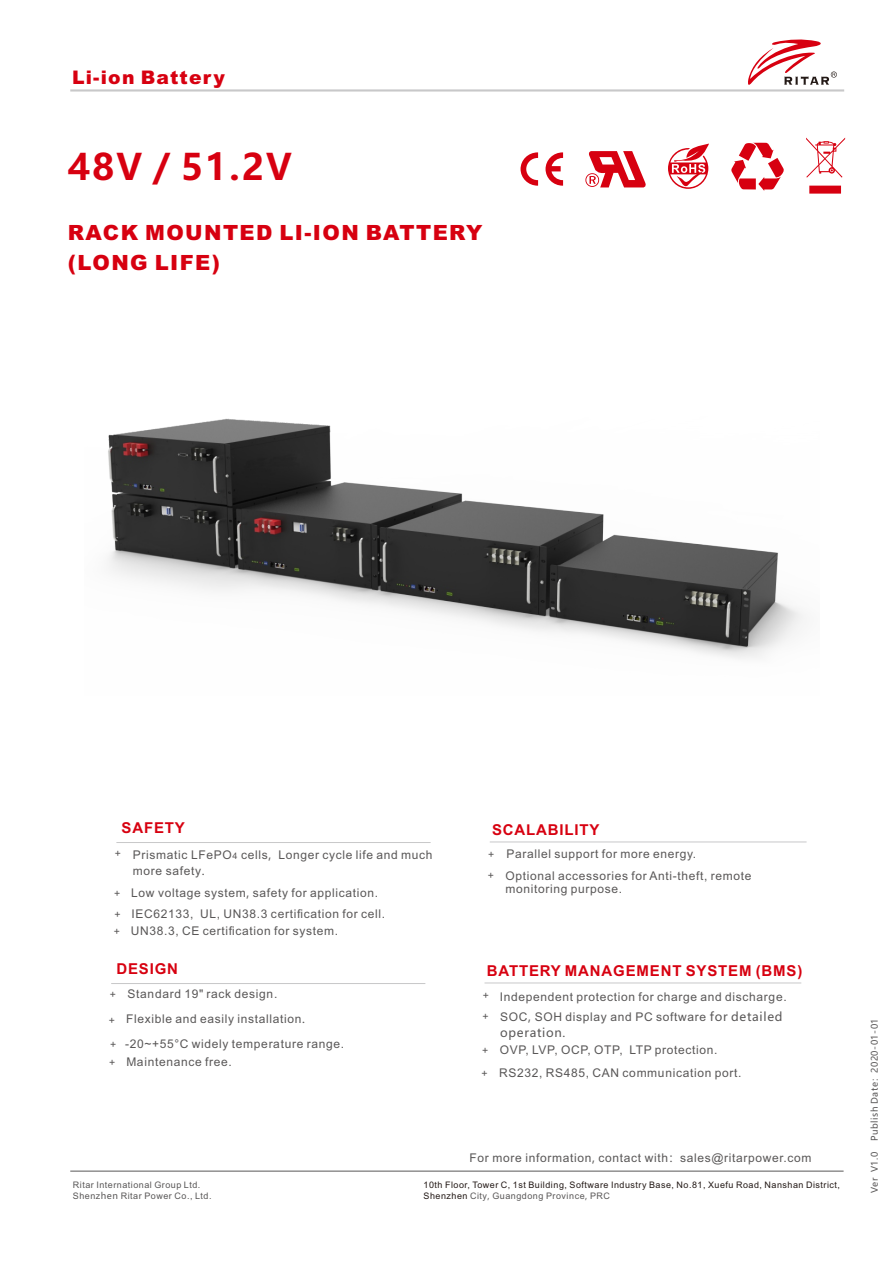
<style>
.page{position:relative;width:893px;height:1263px;background:#fff}
.page>*{position:absolute;margin:0;border:0;box-sizing:border-box;transform-origin:0 0}
.t1{font:700 36px "Microsoft Ya Hei";letter-spacing:.06em;color:#d70010}
.t2{font:900 21px/29.5px "Arial";letter-spacing:.065em;color:#d70010}
.t3{font:900 18.75px "Arial";letter-spacing:.065em;color:#d70010}
.t4{font:700 15px "Arial";letter-spacing:.055em;color:#d70010}
.t5{font:12px/21.6px "Arial";letter-spacing:.055em;color:#595757}
.t6{font:12px "Microsoft Ya Hei";letter-spacing:.06em;color:#595757}
.t7{font:10.5px/21.3px "Arial";color:#595757}
.t8{font:9px/11.4px "Arial";letter-spacing:.055em;color:#231916}
.t9{font:9px/11.4px "Arial";letter-spacing:.055em;color:#595757}
.t10{font:9px "Microsoft Ya Hei";letter-spacing:.06em;color:#595757}
.s1{font-size:9px}
.s2{font-family:"Microsoft Ya Hei"}
.s3{font-size:10.5px}
.s4{color:#595757}
.s5{font-family:"Microsoft Ya Hei";color:#595757}
</style>
<div class="page">
<hr style="left:116px;top:842px;width:315px;height:1px;background:#c8c8c9">
<hr style="left:490px;top:841px;width:317px;height:1px;background:#c8c8c9">
<hr style="left:111px;top:983px;width:314px;height:1px;background:#c8c8c9">
<hr style="left:484px;top:982px;width:317px;height:1px;background:#c8c8c9">
<img style="left:108px;top:418px;width:697px;height:241px">
<hr style="left:70px;top:89px;width:774px;height:3px;background:#c8c8c9">
<hr style="left:70px;top:1171px;width:774px;height:1px;background:#595757">
<svg style="left:521px;top:152px;width:17px;height:34px"></svg>
<svg style="left:545px;top:152px;width:18px;height:34px"></svg>
<svg style="left:585px;top:151px;width:61px;height:36px"></svg>
<svg style="left:731px;top:143px;width:53px;height:48px"></svg>
<svg style="left:806px;top:138px;width:39px;height:56px"></svg>
<svg style="left:668px;top:144px;width:41px;height:45px"></svg>
<svg style="left:748px;top:39px;width:89px;height:46px"></svg>
<h3 class="t3" style="left:72px;top:70px;width:155px">Li-ion Battery</h3>
<h1 class="t1" style="left:68px;top:151px;width:226px">48V / 51.2V</h1>
<h2 class="t2" style="left:68px;top:220px;width:416px">RACK MOUNTED LI-ION BATTERY (LONG LIFE)</h2>
<p class="t4" style="left:122px;top:822px;width:65px">SAFETY</p>
<p class="t4" style="left:492px;top:824px;width:109px">SCALABILITY</p>
<p class="t5" style="left:133px;top:848px;width:301px;line-height:15.9px">Prismatic LFePO<span class="s1">4</span> cells<span class="s2">,</span> Longer cycle life and much more safety<span class="s2">.</span></p>
<p class="t5" style="left:114px;top:904px;width:272px"><span class="s3">+</span> IEC62133, UL, UN38.3 certification for cell.</p>
<p class="t7" style="left:115px;top:843px;width:8px">+</p>
<p class="t5" style="left:114px;top:883px;width:266px"><span class="s3">+</span> Low voltage system<span class="s2">,</span> safety for application.</p>
<p class="t5" style="left:114px;top:921px;width:226px"><span class="s3">+</span> UN38.3, CE certification for system.</p>
<p class="t5" style="left:488px;top:844px;width:265px"><span class="s3">+</span> Parallel support for more energy.<br><span class="s3">+</span> Optional accessories for Anti-theft, remote</p>
<p class="t5" style="left:505px;top:879px;width:118px">monitoring purpose.</p>
<p class="t4" style="left:116px;top:963px;width:63px">DESIGN</p>
<p class="t4" style="left:487px;top:965px;width:317px">BATTERY MANAGEMENT SYSTEM (BMS)</p>
<p class="t5" style="left:128px;top:984px;width:151px">Standard 19" rack design.</p>
<p class="t7" style="left:110px;top:984px;width:8px">+</p>
<p class="t5" style="left:109px;top:1009px;width:198px"><span class="s3">+</span> Flexible and easily installation<span class="s2">.</span></p>
<p class="t5" style="left:110px;top:1034px;width:235px"><span class="s3">+</span> -20~+55°C widely temperature range.</p>
<p class="t5" style="left:109px;top:1052px;width:124px"><span class="s3">+</span> Maintenance free.</p>
<p class="t7" style="left:482px;top:985px;width:8px">+ +</p>
<p class="t7" style="left:482px;top:1040px;width:8px">+</p>
<p class="t5" style="left:500px;top:987px;width:288px">Independent protection for charge and discharge.</p>
<p class="t5" style="left:500px;top:1007px;width:284px">SOC<span class="s2">,</span> SOH display and PC software <span class="s2">for detailed</span></p>
<p class="t6" style="left:500px;top:1027px;width:67px">operation.</p>
<p class="t5" style="left:500px;top:1040px;width:219px">OVP, LVP, OCP, OTP, LTP protection.</p>
<p class="t5" style="left:482px;top:1063px;width:261px"><span class="s3">+</span> RS232, RS485, CAN communication port.</p>
<p class="t5" style="left:470px;top:1148px;width:344px">For more information<span class="s2">,</span> contact with<span class="s2">：</span>sales@ritarpower.com</p>
<p class="t9" style="left:73px;top:1180px;width:140px">Ritar International Group Ltd.<br>Shenz<span class="s2">hen</span> Ritar Power Co., Ltd.</p>
<p class="t8" style="left:424px;top:1180px;width:418px">10th Floor, Tower C, 1st Building, Software Industry Base, No.81, Xuefu Road, Nanshan District,<br>Shenzhen <span class="s4">City</span><span class="s5">,</span> <span class="s4">Guangdong Province</span><span class="s5">,</span> <span class="s4">PRC</span></p>
<p class="t10" style="left:870px;top:1192px;width:176px;rotate:-90deg">Ver V1.0 Publish Date：2020-01-01</p>
</div>
